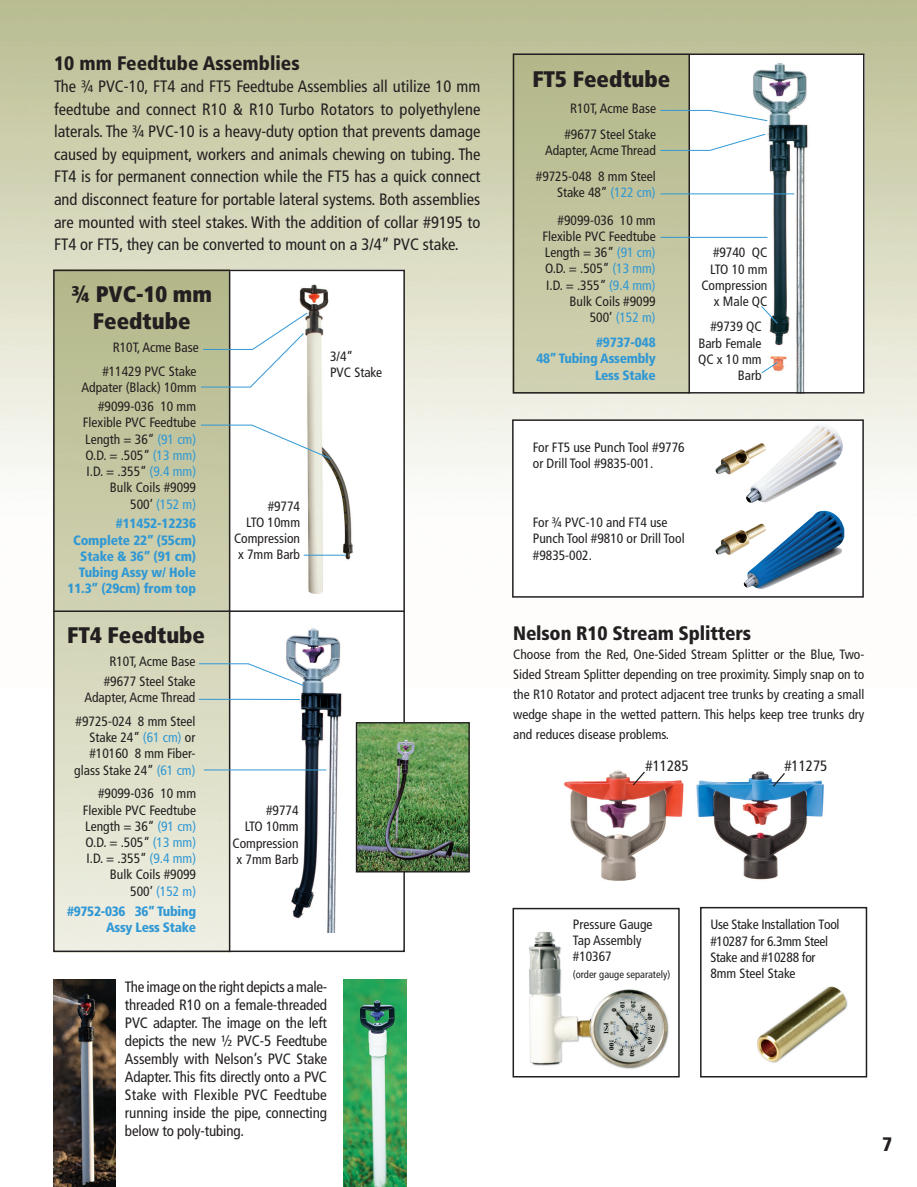
<style>
.page{position:relative;width:917px;height:1187px;background:#fff}
.page>*{position:absolute;margin:0;border:0;box-sizing:border-box;transform-origin:0 0}
.t1{font:900 condensed 22.5px/27px "Frutiger";color:#231f20;text-align:center}
.t2{font:900 condensed 19.5px "Frutiger";letter-spacing:-.01em;color:#231f20}
.t3{font:condensed 16.5px/22.5px "Frutiger";color:#231f20;text-align:justify}
.t4{font:condensed 15px/18px "Frutiger";letter-spacing:-.01em;color:#231f20;text-align:justify}
.t5{font:condensed 13.5px/16.2px "Frutiger";color:#231f20}
.t6{font:900 condensed 13.5px/16.2px "Frutiger";letter-spacing:-.01em;color:#3098d4;text-align:right}
.t7{font:condensed 13.5px/16.2px "Frutiger";letter-spacing:-.02em;color:#231f20}
.t8{font:condensed 10.5px "Frutiger";color:#231f20}
.s1{color:#3098d4}
</style>
<div class="page">
<img style="left:0;top:0;width:916px;height:598px">
<img style="left:515px;top:56px;width:173px;height:334px">
<img style="left:53px;top:272px;width:177px;height:680px">
<div style="left:230px;top:269px;width:173px;height:682px;background:#fff"></div>
<hr style="left:229px;top:271px;width:1px;height:680px;background:#231f20">
<div style="left:53px;top:269px;width:352px;height:682px;border:2px solid #231f20"></div>
<hr style="left:688px;top:55px;width:1px;height:338px;background:#231f20">
<div style="left:699px;top:906px;width:167px;height:171px;border:2px solid #231f20"></div>
<div style="left:512px;top:907px;width:167px;height:170px;border:2px solid #231f20"></div>
<img style="left:529px;top:932px;width:140px;height:137px">
<img style="left:757px;top:986px;width:91px;height:77px">
<img style="left:696px;top:771px;width:128px;height:109px">
<img style="left:564px;top:770px;width:119px;height:111px">
<svg style="left:631px;top:770px;width:15px;height:16px"></svg>
<svg style="left:771px;top:771px;width:15px;height:17px"></svg>
<img style="left:344px;top:979px;width:62px;height:207px">
<img style="left:53px;top:979px;width:63px;height:207px">
<div style="left:689px;top:55px;width:175px;height:338px;background:#fff"></div>
<img style="left:737px;top:63px;width:71px;height:327px">
<img style="left:357px;top:724px;width:110px;height:146px">
<div style="left:355px;top:722px;width:114px;height:150px;border:1px solid #231f20"></div>
<hr style="left:54px;top:610px;width:350px;height:2px;background:#231f20">
<img style="left:299px;top:284px;width:54px;height:310px">
<svg style="left:200px;top:424px;width:131px;height:35px"></svg>
<img style="left:275px;top:628px;width:67px;height:304px">
<svg style="left:198px;top:663px;width:106px;height:23px"></svg>
<svg style="left:198px;top:698px;width:103px;height:2px"></svg>
<div style="left:512px;top:420px;width:350px;height:177px;background:#fff"></div>
<div style="left:512px;top:419px;width:351px;height:178px;border:2px solid #231f20"></div>
<img style="left:715px;top:449px;width:30px;height:25px">
<img style="left:745px;top:425px;width:98px;height:78px">
<img style="left:715px;top:530px;width:28px;height:25px">
<img style="left:743px;top:510px;width:101px;height:79px">
<div style="left:512px;top:53px;width:352px;height:340px;border:2px solid #231f20"></div>
<svg style="left:659px;top:133px;width:107px;height:18px"></svg>
<svg style="left:659px;top:110px;width:108px;height:11px"></svg>
<hr style="left:660px;top:237px;width:107px;height:1px;background:#3098d4">
<hr style="left:660px;top:193px;width:134px;height:1px;background:#3098d4">
<hr style="left:204px;top:769px;width:122px;height:1px;background:#3098d4">
<hr style="left:303px;top:554px;width:43px;height:1px;background:#3098d4">
<svg style="left:200px;top:312px;width:108px;height:76px"></svg>
<svg style="left:760px;top:361px;width:18px;height:13px"></svg>
<svg style="left:760px;top:305px;width:18px;height:19px"></svg>
<p class="t2" style="left:54px;top:51px;width:247px">10 mm Feedtube Assemblies</p>
<p class="t3" style="left:54px;top:76px;width:428px">The ¾ PVC-10, FT4 and FT5 Feedtube Assemblies all utilize 10 mm feedtube and connect R10 &amp; R10 Turbo Rotators to polyethylene laterals. The ¾ PVC-10 is a heavy-duty option that prevents damage caused by equipment, workers and animals chewing on tubing. The FT4 is for permanent connection while the FT5 has a quick connect and disconnect feature for portable lateral systems. Both assemblies are mounted with steel stakes. With the addition of collar #9195 to FT4 or FT5, they can be converted to mount on a 3/4” PVC stake.</p>
<p class="t1" style="left:71px;top:280px;width:142px">¾ PVC-10 mm<br>Feedtube</p>
<p class="t5" style="left:102px;top:363px;width:96px">#11429 PVC Stake</p>
<p class="t5" style="left:81px;top:379px;width:116px">Adpater (Black) 10mm</p>
<p class="t5" style="left:113px;top:339px;width:87px">R10T, Acme Base</p>
<p class="t5" style="left:98px;top:398px;width:100px">#9099-036 10 mm</p>
<p class="t5" style="left:83px;top:414px;width:115px">Flexible PVC Feedtube<br>Length = 36” <span class="s1">(91 cm)</span></p>
<p class="t5" style="left:86px;top:447px;width:112px">O.D. = .505” <span class="s1">(13 mm)</span></p>
<p class="t5" style="left:87px;top:463px;width:111px">I.D. = .355” <span class="s1">(9.4 mm)</span></p>
<p class="t5" style="left:110px;top:479px;width:88px;text-align:right">Bulk Coils #9099<br>500’ <span class="s1">(152 m)</span></p>
<p class="t6" style="left:67px;top:515px;width:130px">#11452-12236<br>Complete 22” (55cm)<br>Stake &amp; 36” (91 cm)<br>Tubing Assy w/ Hole<br>11.3” (29cm) from top</p>
<p class="t1" style="left:67px;top:621px;width:139px">FT4 Feedtube</p>
<p class="t5" style="left:109px;top:653px;width:87px">R10T, Acme Base</p>
<p class="t5" style="left:104px;top:673px;width:93px">#9677 Steel Stake</p>
<p class="t5" style="left:84px;top:689px;width:112px">Adapter, Acme Thread</p>
<p class="t5" style="left:76px;top:713px;width:121px">#9725-024 8 mm Steel</p>
<p class="t5" style="left:89px;top:729px;width:107px">Stake 24” <span class="s1">(61 cm)</span> or</p>
<p class="t5" style="left:89px;top:745px;width:107px">#10160 8 mm Fiber-</p>
<p class="t5" style="left:74px;top:761px;width:123px">glass Stake 24” <span class="s1">(61 cm)</span></p>
<p class="t5" style="left:98px;top:785px;width:100px">#9099-036 10 mm</p>
<p class="t5" style="left:83px;top:801px;width:115px">Flexible PVC Feedtube<br>Length = 36” <span class="s1">(91 cm)</span></p>
<p class="t5" style="left:86px;top:834px;width:112px">O.D. = .505” <span class="s1">(13 mm)</span></p>
<p class="t5" style="left:87px;top:850px;width:111px">I.D. = .355” <span class="s1">(9.4 mm)</span></p>
<p class="t5" style="left:110px;top:866px;width:88px;text-align:right">Bulk Coils #9099<br>500’ <span class="s1">(152 m)</span></p>
<p class="t6" style="left:67px;top:902px;width:131px">#9752-036 36” Tubing<br>Assy Less Stake</p>
<p class="t5" style="left:267px;top:498px;width:34px">#9774</p>
<p class="t5" style="left:246px;top:514px;width:55px">LTO 10mm</p>
<p class="t5" style="left:234px;top:530px;width:67px">Compression</p>
<p class="t5" style="left:238px;top:546px;width:63px">x 7mm Barb</p>
<p class="t5" style="left:266px;top:802px;width:34px">#9774</p>
<p class="t5" style="left:245px;top:818px;width:55px">LTO 10mm</p>
<p class="t5" style="left:232px;top:834px;width:67px">Compression</p>
<p class="t5" style="left:236px;top:850px;width:63px">x 7mm Barb</p>
<p class="t5" style="left:330px;top:348px;width:25px">3/4”</p>
<p class="t5" style="left:330px;top:364px;width:53px">PVC Stake</p>
<p class="t4" style="left:125px;top:977px;width:204px">The image on the right depicts a male&shy;threaded R10 on a female-threaded PVC adapter. The image on the left depicts the new ½ PVC-5 Feedtube Assembly with Nelson’s PVC Stake Adapter. This fits directly onto a PVC Stake with Flexible PVC Feedtube running inside the pipe, connecting below to poly-tubing.</p>
<p class="t1" style="left:532px;top:65px;width:139px">FT5 Feedtube</p>
<p class="t5" style="left:570px;top:100px;width:87px">R10T, Acme Base</p>
<p class="t5" style="left:564px;top:126px;width:93px">#9677 Steel Stake</p>
<p class="t5" style="left:545px;top:142px;width:112px">Adapter, Acme Thread</p>
<p class="t5" style="left:535px;top:168px;width:121px">#9725-048 8 mm Steel</p>
<p class="t5" style="left:557px;top:185px;width:100px">Stake 48” <span class="s1">(122 cm)</span></p>
<p class="t5" style="left:557px;top:212px;width:100px">#9099-036 10 mm</p>
<p class="t5" style="left:542px;top:228px;width:115px">Flexible PVC Feedtube<br>Length = 36” <span class="s1">(91 cm)</span></p>
<p class="t5" style="left:545px;top:260px;width:112px">O.D. = .505” <span class="s1">(13 mm)</span></p>
<p class="t5" style="left:546px;top:277px;width:111px">I.D. = .355” <span class="s1">(9.4 mm)</span></p>
<p class="t5" style="left:569px;top:293px;width:88px;text-align:right">Bulk Coils #9099<br>500’ <span class="s1">(152 m)</span></p>
<p class="t6" style="left:596px;top:334px;width:61px">#9737-048</p>
<p class="t6" style="left:536px;top:350px;width:121px">48” Tubing Assembly<br>Less Stake</p>
<p class="t5" style="left:712px;top:245px;width:56px">#9740 QC</p>
<p class="t5" style="left:710px;top:261px;width:59px">LTO 10 mm</p>
<p class="t5" style="left:701px;top:277px;width:67px">Compression</p>
<p class="t5" style="left:713px;top:293px;width:55px">x Male QC</p>
<p class="t5" style="left:710px;top:319px;width:53px">#9739 QC</p>
<p class="t5" style="left:698px;top:335px;width:65px">Barb Female</p>
<p class="t5" style="left:698px;top:351px;width:65px;text-align:right">QC x 10 mm<br>Barb</p>
<p class="t5" style="left:532px;top:439px;width:153px">For FT5 use Punch Tool #9776</p>
<p class="t5" style="left:532px;top:455px;width:122px">or Drill Tool #9835-001.</p>
<p class="t5" style="left:532px;top:514px;width:136px">For ¾ PVC-10 and FT4 use</p>
<p class="t5" style="left:532px;top:530px;width:153px">Punch Tool #9810 or Drill Tool #9835-002.</p>
<p class="t2" style="left:513px;top:621px;width:239px">Nelson R10 Stream Splitters</p>
<p class="t5" style="left:513px;top:644px;width:352px;line-height:19.8px;text-align:justify">Choose from the Red, One-Sided Stream Splitter or the Blue, Two-Sided Stream Splitter depending on tree proximity. Simply snap on to the R10 Rotator and protect adjacent tree trunks by creating a small wedge shape in the wetted pattern. This helps keep tree trunks dry and reduces disease problems.</p>
<p class="t4" style="left:645px;top:757px;width:45px">#11285</p>
<p class="t4" style="left:784px;top:757px;width:45px">#11275</p>
<p class="t5" style="left:572px;top:916px;width:81px">Pressure Gauge<br>Tap Assembly #10367</p>
<p class="t8" style="left:572px;top:967px;width:99px">(order gauge separately)</p>
<p class="t7" style="left:710px;top:916px;width:131px">Use Stake Installation Tool #10287 for 6.3mm Steel<br>Stake and #10288 for</p>
<p class="t5" style="left:710px;top:965px;width:87px">8mm Steel Stake</p>
<p class="t2" style="left:881px;top:1132px;width:12px">7</p>
</div>
